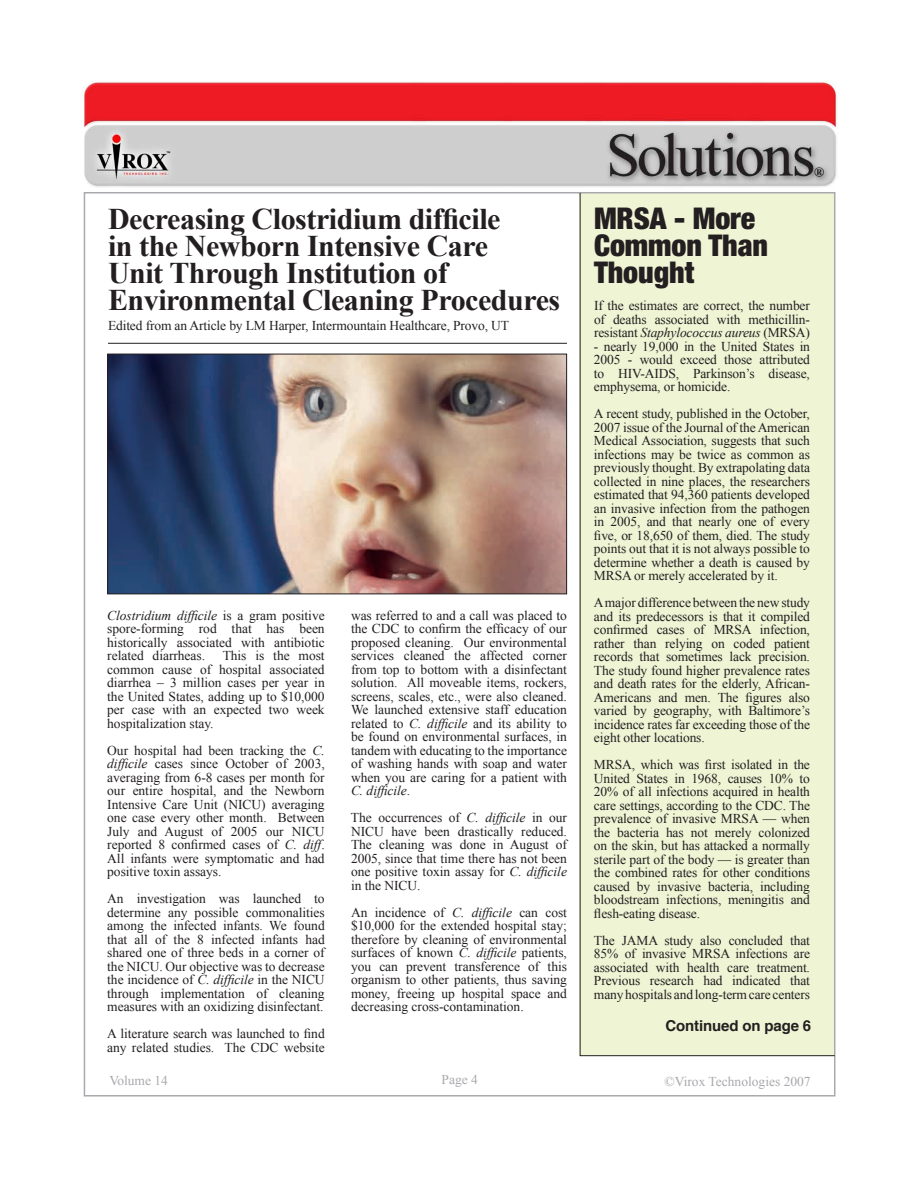
<style>
.page{position:relative;width:918px;height:1188px;background:#fff}
.page>*{position:absolute;margin:0;border:0;box-sizing:border-box;transform-origin:0 0}
.t1{font:700 30px/27px "Times New Roman";letter-spacing:-.015em;color:#231f20}
.t2{font:900 condensed 30px/27px "Helvetica Neue";letter-spacing:-.005em;color:#231f20}
.t3{font:700 15px "Helvetica";letter-spacing:-.01em;color:#231f20}
.t4{font:13.5px/13.5px "Times New Roman";letter-spacing:-.005em;color:#231f20;text-align:justify}
.t5{font:13.5px "Times New Roman";color:#a8a9ad}
.s1{font-style:italic}
</style>
<div class="page">
<img style="left:82px;top:81px;width:755px;height:106px">
<hr style="left:108px;top:343px;width:459px;height:1px;background:#231f20">
<img style="left:109px;top:356px;width:456px;height:236px">
<div style="left:107px;top:354px;width:460px;height:240px;border:1px solid #231f20"></div>
<div style="left:579px;top:192px;width:257px;height:864px;background:#eef4d4"></div>
<h1 class="t1" style="left:108px;top:205px;width:454px">Decreasing Clostridium difficile<br>in the Newborn Intensive Care<br>Unit Through Institution of<br>Environmental Cleaning Procedures</h1>
<p class="t4" style="left:108px;top:318px;width:403px">Edited from an Article by LM Harper, Intermountain Healthcare, Provo, UT</p>
<p class="t4" style="left:107px;top:608px;width:219px"><span class="s1">Clostridium difficile</span> is a gram positive spore-forming rod that has been historically associated with antibiotic related diarrheas.</p>
<p class="t4" style="left:107px;top:649px;width:219px;text-indent:115px">This is the most common cause of hospital associated diarrhea – 3 million cases per year in the United States, adding up to $10,000 per case with an expected two week hospitalization stay.</p>
<p class="t4" style="left:107px;top:743px;width:219px">Our hospital had been tracking the <span class="s1">C. difficile</span> cases since October of 2003, averaging from 6-8 cases per month for our entire hospital, and the Newborn Intensive Care Unit (NICU) averaging one case every other month. Between July and August of 2005 our NICU reported 8 confirmed cases of <span class="s1">C. diff</span>.<br>All infants were symptomatic and had positive toxin assays.</p>
<p class="t4" style="left:107px;top:892px;width:219px">An investigation was launched to determine any possible commonalities among the infected infants. We found that all of the 8 infected infants had shared one of three beds in a corner of the NICU. Our objective was to decrease the incidence of <span class="s1">C. difficile</span> in the NICU through implementation of cleaning measures with an oxidizing disinfectant.</p>
<p class="t4" style="left:107px;top:1027px;width:219px">A literature search was launched to find any related studies. The CDC website</p>
<p class="t4" style="left:351px;top:608px;width:218px">was referred to and a call was placed to the CDC to confirm the efficacy of our proposed cleaning. Our environmental services cleaned the affected corner from top to bottom with a disinfectant solution. All moveable items, rockers, screens, scales, etc., were also cleaned.<br>We launched extensive staff education related to <span class="s1">C. difficile</span> and its ability to be found on environmental surfaces, in tandem with educating to the importance of washing hands with soap and water when you are caring for a patient with <span class="s1">C. difficile</span>.</p>
<p class="t4" style="left:351px;top:811px;width:218px">The occurrences of <span class="s1">C. difficile</span> in our NICU have been drastically reduced.<br>The cleaning was done in August of 2005, since that time there has not been one positive toxin assay for <span class="s1">C. difficile </span>in the NICU.</p>
<p class="t4" style="left:351px;top:905px;width:218px">An incidence of <span class="s1">C. difficile</span> can cost $10,000 for the extended hospital stay; therefore by cleaning of environmental surfaces of known <span class="s1">C. difficile</span> patients, you can prevent transference of this organism to other patients, thus saving money, freeing up hospital space and decreasing cross-contamination.</p>
<h1 class="t2" style="left:594px;top:205px;width:176px">MRSA - More<br>Common Than<br>Thought</h1>
<p class="t4" style="left:594px;top:299px;width:218px">If the estimates are correct, the number of deaths associated with methicillin&shy;resistant <span class="s1">Staphylococcus aureus</span> (MRSA)</p>
<p class="t4" style="left:594px;top:339px;width:218px">- nearly 19,000 in the United States in 2005 - would exceed those attributed to HIV-AIDS, Parkinson’s disease, emphysema, or homicide.</p>
<p class="t4" style="left:594px;top:407px;width:218px">A recent study, published in the October, 2007 issue of the Journal of the American Medical Association, suggests that such infections may be twice as common as previously thought. By extrapolating data collected in nine places, the researchers estimated that 94,360 patients developed an invasive infection from the pathogen in 2005, and that nearly one of every five, or 18,650 of them, died. The study points out that it is not always possible to determine whether a death is caused by MRSA or merely accelerated by it.</p>
<p class="t4" style="left:594px;top:596px;width:218px">A major difference between the new study and its predecessors is that it compiled confirmed cases of MRSA infection, rather than relying on coded patient records that sometimes lack precision.<br>The study found higher prevalence rates and death rates for the elderly, African-Americans and men. The figures also varied by geography, with Baltimore’s incidence rates far exceeding those of the eight other locations.</p>
<p class="t4" style="left:594px;top:758px;width:218px">MRSA, which was first isolated in the United States in 1968, causes 10% to 20% of all infections acquired in health care settings, according to the CDC. The prevalence of invasive MRSA — when the bacteria has not merely colonized on the skin, but has attacked a normally sterile part of the body — is greater than the combined rates for other conditions caused by invasive bacteria, including bloodstream infections, meningitis and flesh-eating disease.</p>
<p class="t4" style="left:594px;top:933px;width:218px">The JAMA study also concluded that 85% of invasive MRSA infections are associated with health care treatment.<br>Previous research had indicated that many hospitals and long-term care centers</p>
<p class="t3" style="left:666px;top:1012px;width:147px">Continued on page 6</p>
<p class="t5" style="left:109px;top:1073px;width:60px">Volume 14</p>
<p class="t5" style="left:442px;top:1071px;width:38px">Page 4</p>
<p class="t5" style="left:664px;top:1074px;width:148px">©Virox Technologies 2007</p>
</div>
